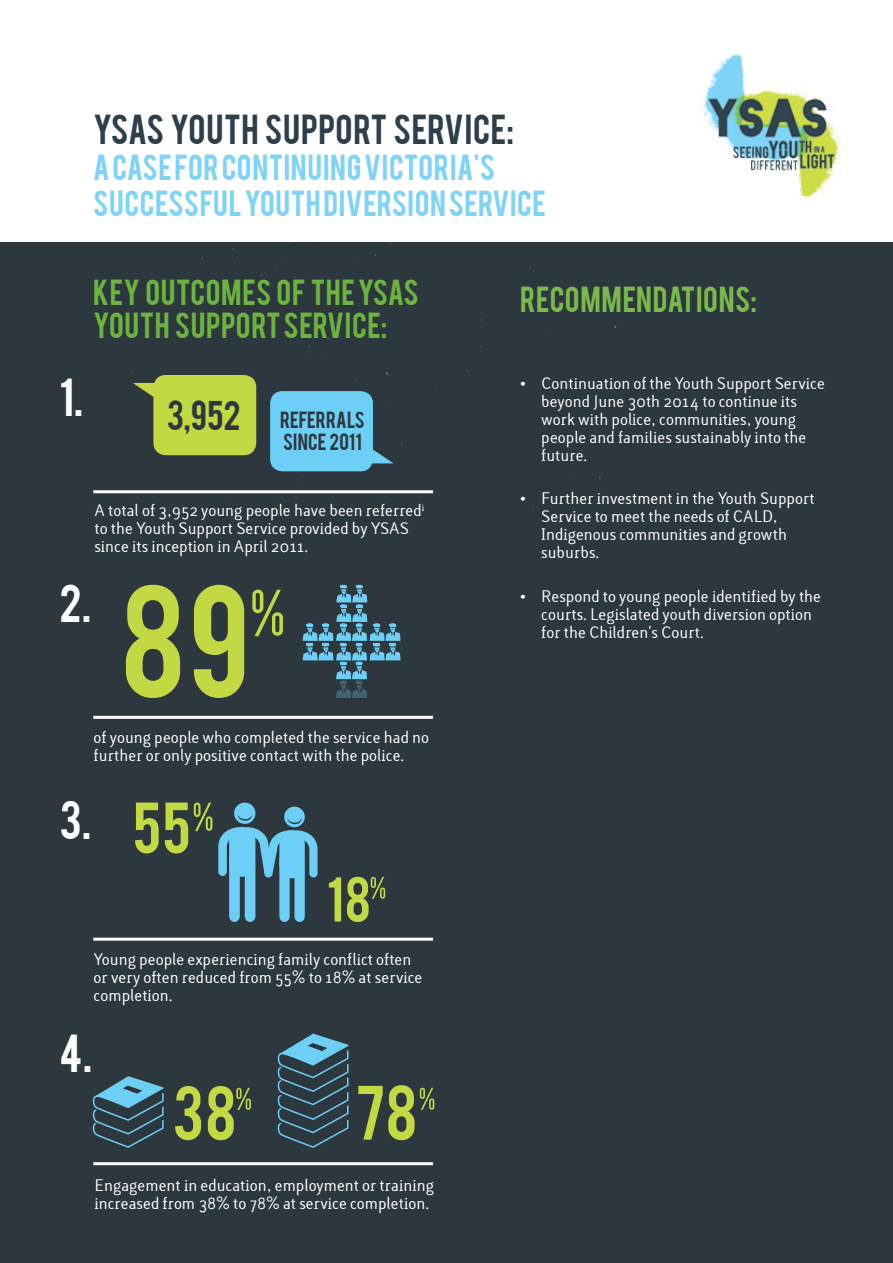
<style>
.page{position:relative;width:893px;height:1263px;background:#fff}
.page>*{position:absolute;margin:0;border:0;box-sizing:border-box;transform-origin:0 0}
.t1{font:42px "Bebas";color:#fff}
.t2{font:33px "Bebas";letter-spacing:.015em;color:#2d3f4a}
.t3{font:28.5px/36px "Bebas";letter-spacing:.02em;color:#7ed3f7}
.t4{font:28.5px/33px "Bebas";letter-spacing:.015em;color:#6cb33f}
.t5{font:28.5px "Bebas";letter-spacing:.02em;color:#7bb94d}
.t6{font:18.45px/22px "Bebas";letter-spacing:.01em;color:#2d373e;text-align:right}
.t7{font:15px/18px "Lacuna";color:#fff}
.s1{font-size:32.7px}
</style>
<div class="page">
<div style="left:0;top:242px;width:893px;height:1021px;background:#2d373e"></div>
<img style="left:123px;top:242px;width:493px;height:280px">
<hr style="left:93px;top:1162px;width:340px;height:3px;background:#fff">
<svg style="left:277px;top:1033px;width:72px;height:115px"></svg>
<svg style="left:175px;top:1086px;width:76px;height:54px"></svg>
<svg style="left:358px;top:1085px;width:76px;height:55px"></svg>
<svg style="left:92px;top:1076px;width:72px;height:72px"></svg>
<hr style="left:93px;top:716px;width:340px;height:3px;background:#fff">
<svg style="left:126px;top:585px;width:118px;height:113px"></svg>
<svg style="left:252px;top:589px;width:31px;height:47px"></svg>
<svg style="left:303px;top:585px;width:97px;height:113px"></svg>
<hr style="left:93px;top:490px;width:340px;height:3px;background:#fff">
<hr style="left:93px;top:938px;width:340px;height:3px;background:#fff">
<svg style="left:135px;top:802px;width:53px;height:51px"></svg>
<svg style="left:194px;top:802px;width:18px;height:29px"></svg>
<svg style="left:329px;top:877px;width:56px;height:45px"></svg>
<div style="left:234px;top:802px;width:21px;height:22px;background:#6dcff6;border-radius:50%"></div>
<div style="left:284px;top:807px;width:21px;height:20px;background:#6dcff6;border-radius:50%"></div>
<svg style="left:218px;top:814px;width:100px;height:108px"></svg>
<img style="left:701px;top:53px;width:141px;height:146px">
<div style="left:153px;top:375px;width:103px;height:80px;background:#c3d943;border-radius:12px"></div>
<svg style="left:133px;top:383px;width:21px;height:16px"></svg>
<div style="left:270px;top:391px;width:103px;height:80px;background:#6dcff6;border-radius:12px"></div>
<svg style="left:372px;top:448px;width:22px;height:15px"></svg>
<h2 class="t2" style="left:93px;top:105px;width:422px">YSAS YOUTH SUPPORT SERVICE:</h2>
<h3 class="t3" style="left:93px;top:147px;width:454px">A CASE FOR CONTINUING VICTORIA'S<br>SUCCESSFUL YOUTH DIVERSION SERVICE</h3>
<h3 class="t4" style="left:93px;top:274px;width:327px">KEY OUTCOMES OF THE YSAS<br>YOUTH SUPPORT SERVICE:</h3>
<h3 class="t5" style="left:520px;top:279px;width:238px">RECOMMENDATIONS:</h3>
<p class="t7" style="left:541px;top:375px;width:285px;text-indent:-21px">• Continuation of the Youth Support Service beyond June 30th 2014 to continue its work with police, communities, young people and families sustainably into the future.</p>
<p class="t7" style="left:541px;top:490px;width:275px;text-indent:-21px">• Further investment in the Youth Support<br>Service to meet the needs of CALD,<br>Indigenous communities and growth suburbs.</p>
<p class="t7" style="left:541px;top:588px;width:281px;text-indent:-21px">• Respond to young people identified by the courts. Legislated youth diversion option for the Children's Court.</p>
<h1 class="t1" style="left:60px;top:367px;width:25px">1.</h1>
<p class="t6" style="left:167px;top:407px;width:200px"><span class="s1">3,952</span> REFERRALS<br>SINCE 2011</p>
<p class="t7" style="left:94px;top:502px;width:331px">A total of 3,952 young people have been referred<sup>i </sup>to the Youth Support Service provided by YSAS since its inception in April 2011.</p>
<h1 class="t1" style="left:60px;top:573px;width:33px">2.</h1>
<p class="t7" style="left:94px;top:728px;width:337px">of young people who completed the service had no further or only positive contact with the police.</p>
<h1 class="t1" style="left:60px;top:789px;width:33px">3.</h1>
<p class="t7" style="left:94px;top:951px;width:330px">Young people experiencing family conflict often or very often reduced from 55% to 18% at service completion.</p>
<h1 class="t1" style="left:60px;top:1022px;width:34px">4.</h1>
<p class="t7" style="left:94px;top:1177px;width:341px">Engagement in education, employment or training increased from 38% to 78% at service completion.</p>
</div>
